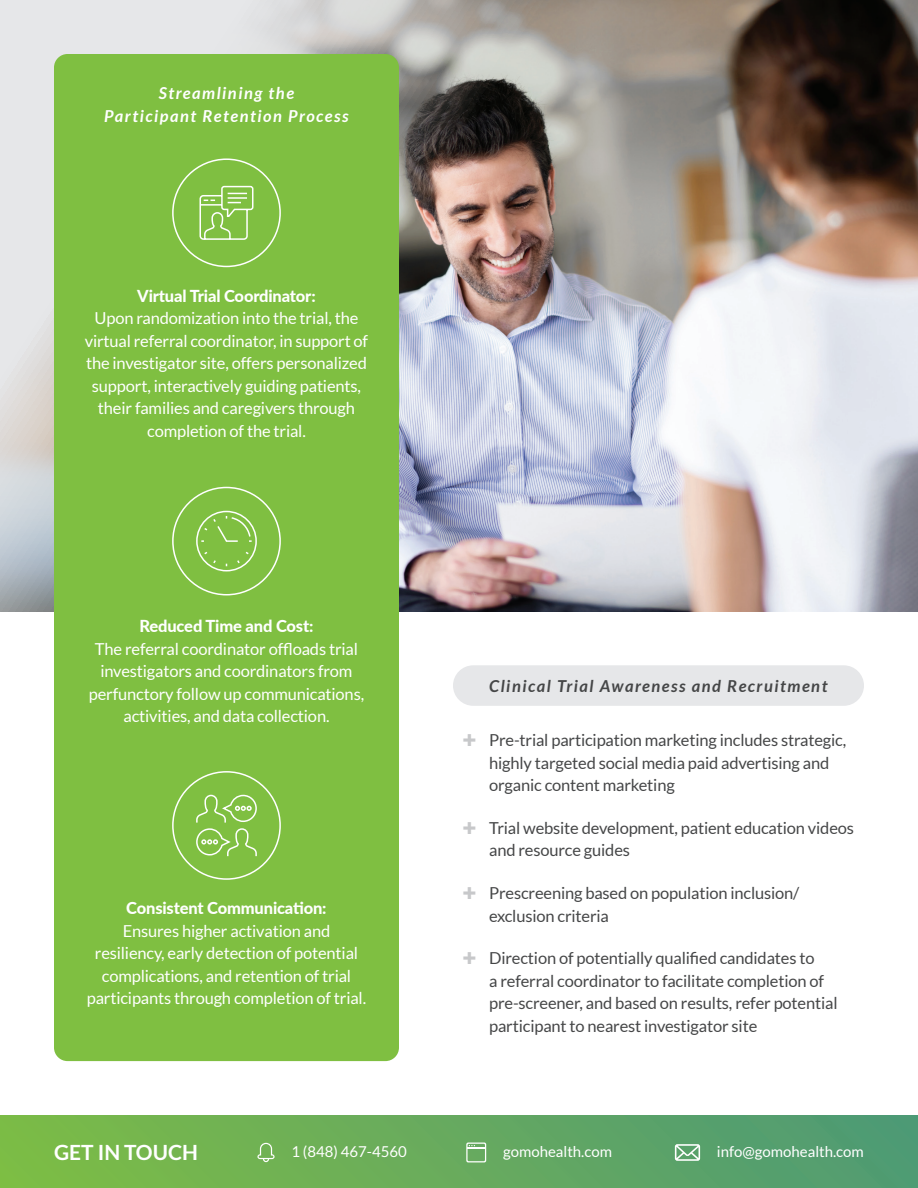
<style>
.page{position:relative;width:918px;height:1188px;background:#fff}
.page>*{position:absolute;margin:0;border:0;box-sizing:border-box;transform-origin:0 0}
.t1{font:700 21px "Lato";color:#fff}
.t2{font:16.5px/22.5px "Lato";letter-spacing:-.01em;color:#fff;text-align:center}
.t3{font:16.5px/22.5px "Lato";letter-spacing:-.01em;color:#454647}
.t4{font:italic 700 16.5px/22.5px "Lato";letter-spacing:.09em;color:#fff;text-align:center}
.t5{font:italic 700 16.5px "Lato";letter-spacing:.09em;color:#454647}
.t6{font:15px "Lato";color:#fff}
.s1{font-weight:800}
</style>
<div class="page">
<img style="left:0;top:0;width:918px;height:611px">
<div style="left:54px;top:54px;width:345px;height:1007px;background:#7fbf41;border-radius:14px"></div>
<div style="left:0;top:1116px;width:918px;height:72px;background:linear-gradient(to right,#7ebc46,#4e9976)"></div>
<svg style="left:675px;top:1144px;width:25px;height:17px"></svg>
<svg style="left:466px;top:1143px;width:20px;height:19px"></svg>
<svg style="left:257px;top:1143px;width:18px;height:19px"></svg>
<div style="left:453px;top:665px;width:411px;height:41px;background:#e6e7e9;border-radius:20px"></div>
<div style="left:172px;top:158px;width:109px;height:109px;border:2px solid #fff;border-radius:50%"></div>
<svg style="left:199px;top:185px;width:55px;height:55px"></svg>
<div style="left:172px;top:487px;width:109px;height:108px;border:2px solid #fff;border-radius:50%"></div>
<svg style="left:196px;top:510px;width:61px;height:62px"></svg>
<div style="left:172px;top:771px;width:109px;height:109px;border:2px solid #fff;border-radius:50%"></div>
<svg style="left:196px;top:794px;width:61px;height:63px"></svg>
<p class="t4" style="left:104px;top:83px;width:246px">Streamlining the<br>Participant Retention Process</p>
<p class="t2" style="left:85px;top:284px;width:285px"><span class="s1">Virtual Trial Coordinator:<br></span>Upon randomization into the trial, the virtual referral coordinator, in support of the investigator site, offers personalized support, interactively guiding patients, their families and caregivers through completion of the trial.</p>
<p class="t2" style="left:89px;top:615px;width:277px"><span class="s1">Reduced Time and Cost:<br></span>The referral coordinator offloads trial investigators and coordinators from perfunctory follow up communications, activities, and data collection.</p>
<p class="t2" style="left:87px;top:897px;width:281px"><span class="s1">Consistent Communication:<br></span>Ensures higher activation and resiliency, early detection of potential complications, and retention of trial participants through completion of trial.</p>
<p class="t5" style="left:489px;top:677px;width:340px">Clinical Trial Awareness and Recruitment</p>
<p class="t3" style="left:489px;top:729px;width:359px">Pre-trial participation marketing includes strategic, highly targeted social media paid advertising and organic content marketing</p>
<p class="t3" style="left:489px;top:817px;width:366px">Trial website development, patient education videos and resource guides</p>
<p class="t3" style="left:489px;top:882px;width:312px">Prescreening based on population inclusion/ exclusion criteria</p>
<p class="t3" style="left:489px;top:947px;width:350px">Direction of potentially qualified candidates to<br>a referral coordinator to facilitate completion of pre-screener, and based on results, refer potential participant to nearest investigator site</p>
<p class="t1" style="left:54px;top:1140px;width:145px">GET IN TOUCH</p>
<p class="t6" style="left:291px;top:1143px;width:117px">1 (848) 467-4560</p>
<p class="t6" style="left:503px;top:1143px;width:111px">gomohealth.com</p>
<p class="t6" style="left:717px;top:1143px;width:148px">info@gomohealth.com</p>
</div>
